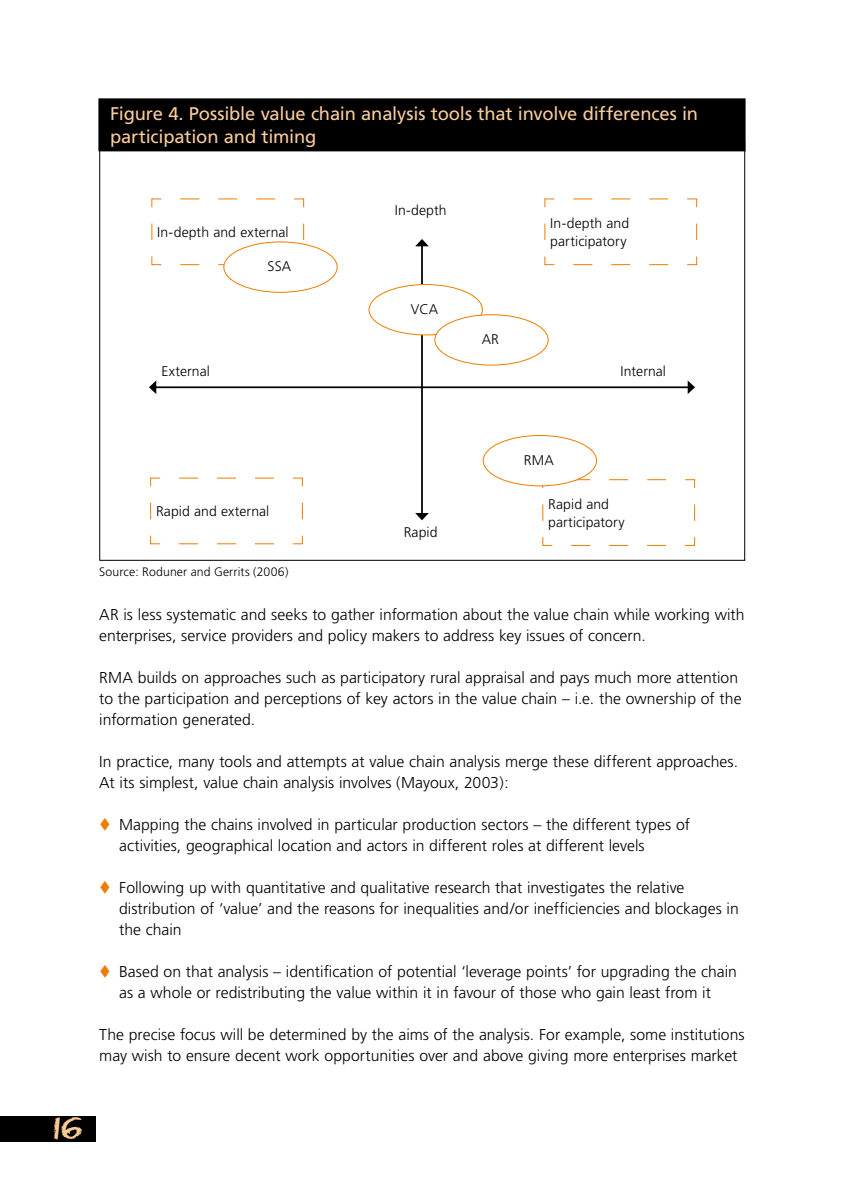
<style>
.page{position:relative;width:844px;height:1191px;background:#fff}
.page>*{position:absolute;margin:0;border:0;box-sizing:border-box;transform-origin:0 0}
.t1{font:28px "Eraser Dust";color:#f9cb99}
.t2{font:18.38px/22.8px "Frutiger";letter-spacing:-.01em;color:#f9cb99}
.t3{font:300 15.75px/21px "Frutiger";color:#000}
.t4{font:300 14px/17.5px "Frutiger";letter-spacing:.005em;color:#000}
.t5{font:300 12.25px "Frutiger";letter-spacing:.01em;color:#000}
.s1{color:#ef7c00}
</style>
<div class="page">
<div style="left:0;top:1116px;width:95px;height:25px;background:#000"></div>
<hr style="left:421px;top:245px;width:2px;height:269px;background:#000">
<svg style="left:415px;top:239px;width:13px;height:7px"></svg>
<svg style="left:415px;top:513px;width:13px;height:7px"></svg>
<div style="left:99px;top:99px;width:645px;height:51px;background:#000"></div>
<div style="left:98px;top:98px;width:647px;height:53px;border:2px solid #000"></div>
<svg style="left:151px;top:198px;width:153px;height:67px"></svg>
<hr style="left:155px;top:386px;width:533px;height:2px;background:#000">
<svg style="left:149px;top:381px;width:7px;height:13px"></svg>
<svg style="left:687px;top:380px;width:7px;height:14px"></svg>
<div style="left:224px;top:242px;width:113px;height:50px;background:#fff;border-radius:50%"></div>
<div style="left:223px;top:241px;width:114px;height:52px;border:1px solid #ef7c00;border-radius:50%"></div>
<svg style="left:544px;top:198px;width:153px;height:67px"></svg>
<div style="left:369px;top:284px;width:113px;height:51px;background:#fff;border-radius:50%"></div>
<div style="left:368px;top:284px;width:114px;height:51px;border:1px solid #ef7c00;border-radius:50%"></div>
<div style="left:434px;top:315px;width:114px;height:50px;background:#fff;border-radius:50%"></div>
<div style="left:434px;top:314px;width:114px;height:51px;border:1px solid #ef7c00;border-radius:50%"></div>
<svg style="left:542px;top:479px;width:153px;height:67px"></svg>
<svg style="left:150px;top:477px;width:153px;height:67px"></svg>
<div style="left:483px;top:435px;width:113px;height:51px;background:#fff;border-radius:50%"></div>
<div style="left:482px;top:435px;width:115px;height:51px;border:1px solid #ef7c00;border-radius:50%"></div>
<p class="t2" style="left:110px;top:103px;width:589px">Figure 4. Possible value chain analysis tools that involve differences in participation and timing</p>
<p class="t4" style="left:157px;top:224px;width:133px">In-depth and external</p>
<p class="t4" style="left:161px;top:363px;width:50px">External</p>
<p class="t4" style="left:267px;top:258px;width:25px">SSA</p>
<p class="t4" style="left:394px;top:202px;width:53px">In-depth</p>
<p class="t4" style="left:411px;top:301px;width:29px">VCA</p>
<p class="t4" style="left:481px;top:331px;width:19px">AR</p>
<p class="t4" style="left:550px;top:215px;width:80px">In-depth and participatory</p>
<p class="t4" style="left:620px;top:363px;width:47px">Internal</p>
<p class="t4" style="left:156px;top:503px;width:115px">Rapid and external</p>
<p class="t4" style="left:403px;top:523px;width:35px">Rapid</p>
<p class="t4" style="left:523px;top:451px;width:31px">RMA</p>
<p class="t4" style="left:548px;top:496px;width:78px">Rapid and participatory</p>
<p class="t5" style="left:99px;top:565px;width:191px">Source: Roduner and Gerrits (2006)</p>
<p class="t3" style="left:99px;top:604px;width:646px">AR is less systematic and seeks to gather information about the value chain while working with enterprises, service providers and policy makers to address key issues of concern.</p>
<p class="t3" style="left:99px;top:667px;width:643px">RMA builds on approaches such as participatory rural appraisal and pays much more attention to the participation and perceptions of key actors in the value chain – i.e. the ownership of the information generated.</p>
<p class="t3" style="left:99px;top:751px;width:640px">In practice, many tools and attempts at value chain analysis merge these different approaches.<br>At its simplest, value chain analysis involves (Mayoux, 2003):</p>
<p class="t3" style="left:119px;top:814px;width:572px;text-indent:-20px"><span class="s1">▼</span> Mapping the chains involved in particular production sectors – the different types of activities, geographical location and actors in different roles at different levels</p>
<p class="t3" style="left:119px;top:877px;width:621px;text-indent:-20px"><span class="s1">▼</span> Following up with quantitative and qualitative research that investigates the relative distribution of ‘value’ and the reasons for inequalities and/or inefficiencies and blockages in the chain</p>
<p class="t3" style="left:99px;top:961px;width:639px;text-align:center"><span class="s1">▼</span> Based on that analysis – identification of potential ‘leverage points’ for upgrading the chain as a whole or redistributing the value within it in favour of those who gain least from it</p>
<p class="t3" style="left:99px;top:1024px;width:646px">The precise focus will be determined by the aims of the analysis. For example, some institutions may wish to ensure decent work opportunities over and above giving more enterprises market</p>
<h1 class="t1" style="left:53px;top:1107px;width:16px">16</h1>
</div>
